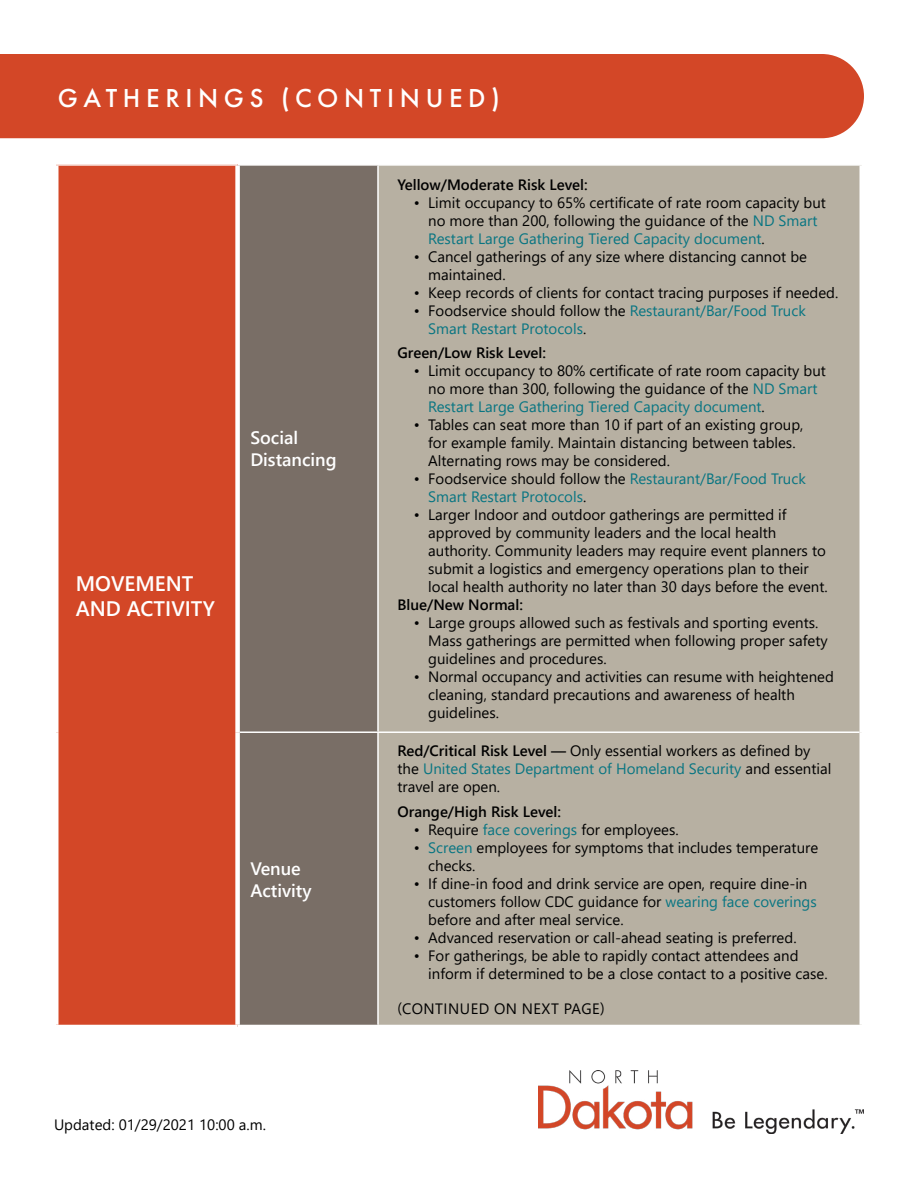
<style>
.page{position:relative;width:918px;height:1188px;background:#fff}
.page>*{position:absolute;margin:0;border:0;box-sizing:border-box;transform-origin:0 0}
.t1{font:500 27px "Futura PT";letter-spacing:.21em;color:#fff}
.t2{font:600 21px/25.2px "Segoe UI";color:#fff}
.t3{font:600 18px/21.6px "Segoe UI";color:#fff}
.t4{font:15px/18px "Segoe UI";color:#000}
.t5{font:15px/18px "Segoe UI";color:#087582}
.t6{font:600 15px "Segoe UI";color:#000}
.t7{font:15px "Segoe UI";letter-spacing:.035em;color:#000}
.s1{color:#087582}
.s2{color:#000}
.s3{font-weight:600}
</style>
<div class="page">
<div style="left:56px;top:165px;width:182px;height:862px;background:#d34727"></div>
<div style="left:240px;top:166px;width:137px;height:859px;background:#796e66"></div>
<div style="left:379px;top:166px;width:481px;height:859px;background:#b7b0a2"></div>
<hr style="left:54px;top:166px;width:4px;height:566px;background:#fff">
<hr style="left:54px;top:732px;width:4px;height:293px;background:#fff">
<hr style="left:54px;top:1025px;width:184px;height:4px;background:#fff">
<hr style="left:54px;top:164px;width:184px;height:2px;background:#fff">
<hr style="left:240px;top:731px;width:138px;height:2px;background:#fff">
<hr style="left:378px;top:731px;width:482px;height:2px;background:#fff">
<div style="left:235px;top:166px;width:5px;height:566px;background:#fff"></div>
<div style="left:235px;top:732px;width:5px;height:293px;background:#fff"></div>
<div style="left:0;top:54px;width:864px;height:84px;background:#d34727"></div>
<img style="left:539px;top:1070px;width:325px;height:64px">
<h1 class="t1" style="left:58px;top:82px;width:443px">GATHERINGS (CONTINUED)</h1>
<p class="t3" style="left:250px;top:426px;width:88px">Social<br>Distancing</p>
<h2 class="t2" style="left:76px;top:569px;width:141px">MOVEMENT<br>AND ACTIVITY</h2>
<p class="t3" style="left:250px;top:857px;width:63px">Venue<br>Activity</p>
<p class="t4" style="left:54px;top:1115px;width:213px">Updated: 01/29/2021 10:00 a.m.</p>
<p class="t6" style="left:398px;top:170px;width:192px">Yellow/Moderate Risk Level:</p>
<p class="t4" style="left:428px;top:192px;width:399px;text-indent:-14px">• Limit occupancy to 65% certificate of rate room capacity but no more than 200, following the guidance of the <span class="s1">ND Smart<br>Restart Large Gathering Tiered Capacity document</span>.</p>
<p class="t4" style="left:428px;top:246px;width:380px;text-indent:-14px">• Cancel gatherings of any size where distancing cannot be maintained.</p>
<p class="t4" style="left:414px;top:282px;width:426px">• Keep records of clients for contact tracing purposes if needed.</p>
<p class="t5" style="left:428px;top:300px;width:379px;text-indent:-14px"><span class="s2">• Foodservice should follow the</span> Restaurant/Bar/Food Truck<br>Smart Restart Protocols<span class="s2">.</span></p>
<p class="t6" style="left:398px;top:339px;width:150px">Green/Low Risk Level:</p>
<p class="t4" style="left:428px;top:361px;width:399px;text-indent:-14px">• Limit occupancy to 80% certificate of rate room capacity but no more than 300, following the guidance of the <span class="s1">ND Smart<br>Restart Large Gathering Tiered Capacity document</span>.</p>
<p class="t4" style="left:428px;top:415px;width:377px;text-indent:-14px">• Tables can seat more than 10 if part of an existing group, for example family. Maintain distancing between tables.<br>Alternating rows may be considered.</p>
<p class="t5" style="left:428px;top:469px;width:379px;text-indent:-14px"><span class="s2">• Foodservice should follow the</span> Restaurant/Bar/Food Truck<br>Smart Restart Protocols<span class="s2">.</span></p>
<p class="t4" style="left:428px;top:505px;width:401px;text-indent:-14px">• Larger Indoor and outdoor gatherings are permitted if approved by community leaders and the local health authority. Community leaders may require event planners to submit a logistics and emergency operations plan to their local health authority no later than 30 days before the event.</p>
<p class="t6" style="left:398px;top:591px;width:127px">Blue/New Normal:</p>
<p class="t4" style="left:428px;top:613px;width:401px;text-indent:-14px">• Large groups allowed such as festivals and sporting events.<br>Mass gatherings are permitted when following proper safety guidelines and procedures.</p>
<p class="t4" style="left:428px;top:667px;width:407px;text-indent:-14px">• Normal occupancy and activities can resume with heightened cleaning, standard precautions and awareness of health guidelines.</p>
<p class="t4" style="left:398px;top:741px;width:435px"><span class="s3">Red/Critical Risk Level —</span> Only essential workers as defined by the <span class="s1">United States Department of Homeland Security</span> and essential travel are open.</p>
<p class="t6" style="left:398px;top:798px;width:165px">Orange/High Risk Level:</p>
<p class="t4" style="left:414px;top:820px;width:266px">• Require <span class="s1">face coverings</span> for employees.</p>
<p class="t4" style="left:428px;top:838px;width:391px;text-indent:-14px">• <span class="s1">Screen</span> employees for symptoms that includes temperature checks.</p>
<p class="t4" style="left:428px;top:874px;width:390px;text-indent:-14px">• If dine-in food and drink service are open, require dine-in customers follow CDC guidance for <span class="s1">wearing face coverings </span>before and after meal service.</p>
<p class="t4" style="left:414px;top:928px;width:384px">• Advanced reservation or call-ahead seating is preferred.</p>
<p class="t4" style="left:428px;top:946px;width:401px;text-indent:-14px">• For gatherings, be able to rapidly contact attendees and inform if determined to be a close contact to a positive case.</p>
<p class="t7" style="left:398px;top:994px;width:209px">(CONTINUED ON NEXT PAGE)</p>
</div>
